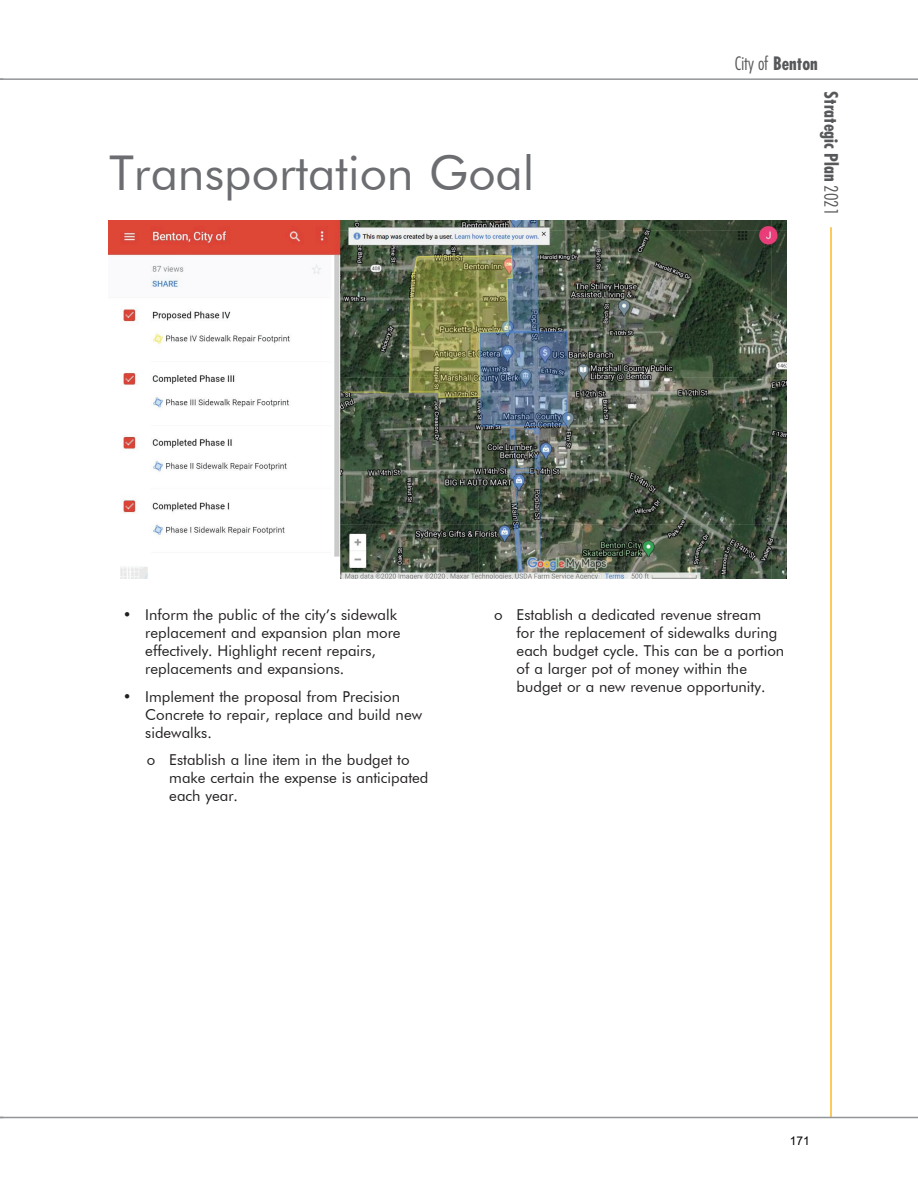
<style>
.page{position:relative;width:918px;height:1188px;background:#fff}
.page>*{position:absolute;margin:0;border:0;box-sizing:border-box;transform-origin:0 0}
.t1{font:48px "Futura BT";color:#6c6d70}
.t2{font:700 condensed 18px "Futura";color:#57585a}
.t3{font:300 condensed 18px "Futura";color:#57585a}
.t4{font:15px/18px "Futura BT";color:#231f20}
.t5{font:12px "Arial";color:#000}
.s1{font-weight:700}
.s2{font-weight:300}
</style>
<div class="page">
<hr style="left:0;top:78px;width:918px;height:2px;background:#939598">
<hr style="left:830px;top:227px;width:2px;height:891px;background:#fcb828">
<hr style="left:0;top:1117px;width:918px;height:1px;background:#939598">
<img style="left:109px;top:221px;width:678px;height:357px">
<h1 class="t1" style="left:110px;top:144px;width:427px">Transportation Goal</h1>
<p class="t3" style="left:735px;top:52px;width:84px">City of <span class="s1">Benton</span></p>
<p class="t2" style="left:843px;top:91px;width:126px;rotate:90deg">Strategic Plan <span class="s2">2021</span></p>
<p class="t4" style="left:145px;top:606px;width:257px;text-indent:-22px">• Inform the public of the city’s sidewalk replacement and expansion plan more effectively. Highlight recent repairs, replacements and expansions.</p>
<p class="t4" style="left:145px;top:687px;width:278px;text-indent:-22px">• Implement the proposal from Precision<br>Concrete to repair, replace and build new sidewalks.</p>
<p class="t4" style="left:169px;top:750px;width:261px;text-indent:-22px">o Establish a line item in the budget to make certain the expense is anticipated each year.</p>
<p class="t4" style="left:517px;top:606px;width:269px;text-indent:-22px">o Establish a dedicated revenue stream<br>for the replacement of sidewalks during each budget cycle. This can be a portion of a larger pot of money within the budget or a new revenue opportunity.</p>
<p class="t5" style="left:790px;top:1132px;width:22px">171</p>
</div>
